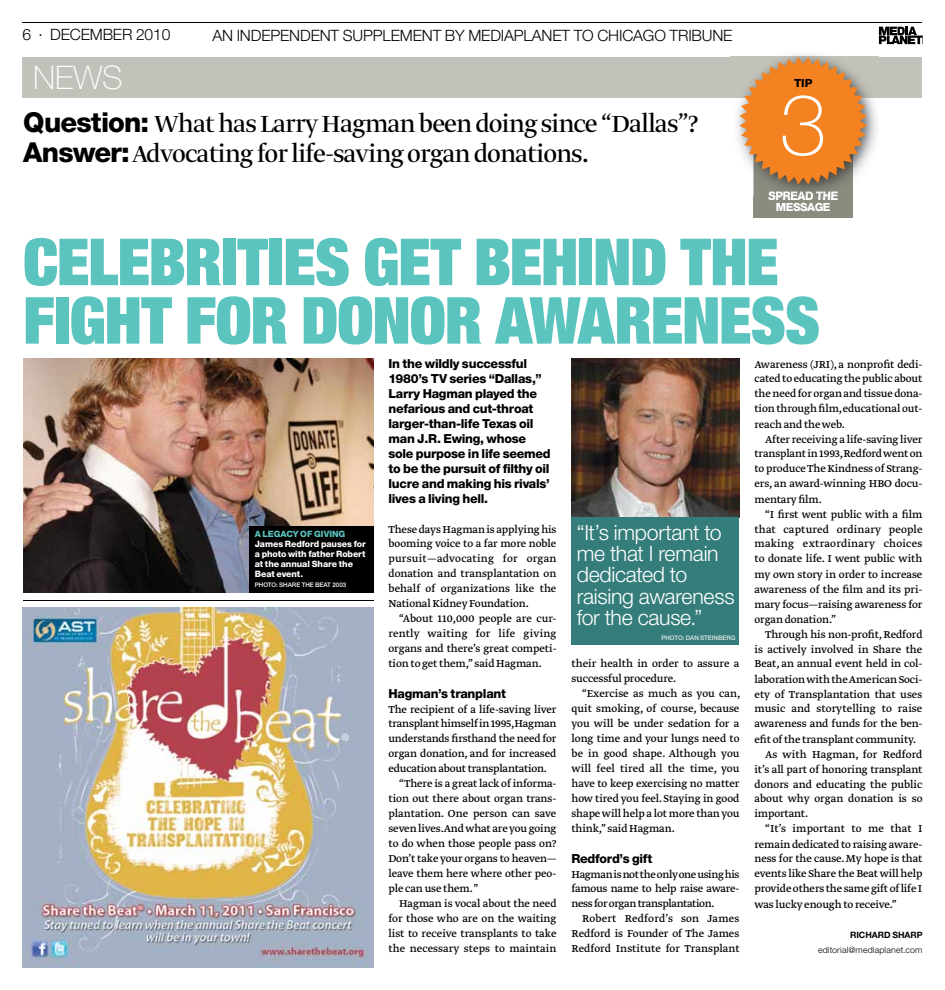
<style>
.page{position:relative;width:945px;height:990px;background:#fff}
.page>*{position:absolute;margin:0;border:0;box-sizing:border-box;transform-origin:0 0}
.t1{font:100 85px "Helvetica Neue MP Pro";color:#fff}
.t2{font:900 condensed 65px/58.5px "Helvetica Neue MP Pro";letter-spacing:-.015em;color:#5bc4bf}
.t3{font:100 32.5px "Helvetica Neue MP Pro";color:#fff}
.t4{font:27.5px/30px "Greta Display Pro";letter-spacing:-.015em;color:#000}
.t5{font:300 21.25px/21.2px "Helvetica Neue MP Pro";letter-spacing:-.015em;color:#fff}
.t6{font:300 15.62px "Helvetica Neue MP Pro";letter-spacing:-.01em;color:#000}
.t7{font:800 12.5px/15px "Helvetica Neue MP Pro";letter-spacing:-.02em;color:#000}
.t8{font:11.88px/15px "Greta Text Pro";letter-spacing:-.01em;color:#000;text-align:justify}
.t9{font:11.88px "Greta Text Pro";letter-spacing:.01em;color:#000}
.t10{font:800 11.25px/11.2px "Helvetica Neue MP Pro";letter-spacing:-.04em;color:#fff;text-align:center}
.t11{font:800 11.25px "Helvetica Neue MP Pro";color:#000}
.t12{font:800 8.75px/10px "Helvetica Neue MP Pro";letter-spacing:-.01em;color:#fff}
.t13{font:300 8.75px "Helvetica Neue MP Pro";letter-spacing:.02em;color:#000}
.t14{font:800 8.75px "Helvetica Neue MP Pro";letter-spacing:-.015em;color:#5bc4bf}
.t15{font:700 8.75px "Helvetica Neue MP Pro";letter-spacing:-.005em;color:#000}
.t16{font:500 6.25px "Helvetica Neue MP Pro";letter-spacing:-.005em;color:#fff}
.t17{font:500 6.25px "Helvetica Neue MP Pro";letter-spacing:-.005em;color:#e2ecea}
.s1{font-family:"Helvetica Neue MP Pro";font-weight:800}
</style>
<div class="page">
<hr style="left:22px;top:22px;width:900px;height:1px;background:#000">
<svg style="left:879px;top:27px;width:43px;height:17px"></svg>
<div style="left:22px;top:57px;width:900px;height:40px;background:#c2c2ba"></div>
<img style="left:22px;top:608px;width:351px;height:359px">
<div style="left:754px;top:118px;width:99px;height:100px;background:#8b8b80"></div>
<img style="left:731px;top:54px;width:148px;height:142px">
<img style="left:731px;top:57px;width:148px;height:41px">
<img style="left:754px;top:185px;width:99px;height:11px">
<img style="left:769px;top:191px;width:69px;height:5px">
<svg style="left:739px;top:57px;width:128px;height:128px"></svg>
<img style="left:572px;top:359px;width:168px;height:159px">
<img style="left:23px;top:359px;width:350px;height:233px">
<div style="left:249px;top:526px;width:124px;height:67px;background:#000"></div>
<hr style="left:23px;top:600px;width:350px;height:1px;background:#000">
<div style="left:572px;top:518px;width:167px;height:127px;background:#347d7a"></div>
<h3 class="t6" style="left:22px;top:25px;width:149px">6 · DECEMBER 2010</h3>
<h3 class="t6" style="left:212px;top:26px;width:522px">AN INDEPENDENT SUPPLEMENT BY MEDIAPLANET TO CHICAGO TRIBUNE</h3>
<h3 class="t3" style="left:33px;top:58px;width:91px">NEWS</h3>
<h3 class="t4" style="left:23px;top:110px;width:676px"><span class="s1">Question:</span> What has Larry Hagman been doing since “Dallas”?<br><span class="s1">Answer:</span> Advocating for life-saving organ donations.</h3>
<p class="t11" style="left:794px;top:77px;width:20px">TIP</p>
<h1 class="t1" style="left:780px;top:74px;width:49px">3</h1>
<p class="t10" style="left:768px;top:190px;width:71px">SPREAD THE<br>MESSAGE</p>
<h2 class="t2" style="left:23px;top:230px;width:798px">CELEBRITIES GET BEHIND THE<br>FIGHT FOR DONOR AWARENESS</h2>
<p class="t14" style="left:255px;top:529px;width:92px">A LEGACY OF GIVING</p>
<p class="t12" style="left:255px;top:539px;width:113px">James Redford pauses for a photo with father Robert at the annual Share the<br>Beat event.</p>
<p class="t16" style="left:255px;top:581px;width:93px">PHOTO: SHARE THE BEAT 2003</p>
<p class="t7" style="left:388px;top:356px;width:164px">In the wildly successful<br>1980’s TV series “Dallas,”<br>Larry Hagman played the nefarious and cut-throat larger-than-life Texas oil man J.R. Ewing, whose sole purpose in life seemed to be the pursuit of filthy oil lucre and making his rivals’ lives a living hell.</p>
<p class="t8" style="left:388px;top:522px;width:170px">These days Hagman is applying his booming voice to a far more noble pursuit—advocating for organ donation and transplantation on behalf of organizations like the National Kidney Foundation.</p>
<p class="t8" style="left:388px;top:612px;width:170px;text-indent:11px">“About 110,000 people are cur&shy;rently waiting for life giving organs and there’s great competi&shy;tion to get them,” said Hagman.</p>
<p class="t7" style="left:388px;top:686px;width:119px">Hagman’s tranplant</p>
<p class="t8" style="left:388px;top:702px;width:170px">The recipient of a life-saving liver</p>
<p class="t8" style="left:388px;top:717px;width:170px">transplant himself in 1995,Hagman</p>
<p class="t8" style="left:388px;top:732px;width:170px">understands firsthand the need for</p>
<p class="t8" style="left:388px;top:747px;width:169px">organ donation, and for increased</p>
<p class="t8" style="left:388px;top:762px;width:160px">education about transplantation.</p>
<p class="t8" style="left:399px;top:777px;width:159px">“There is a great lack of informa-</p>
<p class="t8" style="left:388px;top:792px;width:169px">tion out there about organ trans-</p>
<p class="t8" style="left:388px;top:807px;width:169px">plantation. One person can save</p>
<p class="t8" style="left:388px;top:822px;width:170px">seven lives.And what are you going</p>
<p class="t8" style="left:388px;top:837px;width:169px">to do when those people pass on?</p>
<p class="t8" style="left:388px;top:852px;width:169px">Don’t take your organs to heaven—</p>
<p class="t8" style="left:388px;top:867px;width:170px">leave them here where other peo-</p>
<p class="t8" style="left:388px;top:882px;width:91px">ple can use them.”</p>
<p class="t8" style="left:399px;top:897px;width:159px">Hagman is vocal about the need</p>
<p class="t8" style="left:388px;top:912px;width:170px">for those who are on the waiting</p>
<p class="t8" style="left:388px;top:927px;width:170px">list to receive transplants to take</p>
<p class="t8" style="left:388px;top:942px;width:169px">the necessary steps to maintain</p>
<h3 class="t5" style="left:577px;top:521px;width:159px">“It’s important to me that I remain dedicated to raising awareness for the cause.”</h3>
<p class="t17" style="left:661px;top:634px;width:76px">PHOTO: DAN STEINBERG</p>
<p class="t8" style="left:572px;top:657px;width:169px">their health in order to assure a successful procedure.</p>
<p class="t8" style="left:572px;top:687px;width:171px;text-indent:11px">“Exercise as much as you can, quit smoking, of course, because you will be under sedation for a long time and your lungs need to be in good shape. Although you will feel tired all the time, you have to keep exercising no matter how tired you feel. Staying in good shape will help a lot more than you think,” said Hagman.</p>
<p class="t7" style="left:572px;top:851px;width:82px">Redford’s gift</p>
<p class="t8" style="left:572px;top:867px;width:170px">Hagman is not the only one using his famous name to help raise aware&shy;ness for organ transplantation.</p>
<p class="t8" style="left:572px;top:912px;width:170px;text-indent:11px">Robert Redford’s son James Redford is Founder of The James Redford Institute for Transplant</p>
<p class="t8" style="left:754px;top:357px;width:169px">Awareness (JRI), a nonprofit dedi&shy;cated to educating the public about the need for organ and tissue dona&shy;tion through film,educational out&shy;reach and the web.</p>
<p class="t8" style="left:754px;top:432px;width:170px;text-indent:11px">After receiving a life-saving liver transplant in 1993,Redford went on to produce The Kindness of Strang&shy;ers, an award-winning HBO docu&shy;mentary film.</p>
<p class="t8" style="left:754px;top:507px;width:170px;text-indent:11px">“I first went public with a film that captured ordinary people making extraordinary choices to donate life. I went public with my own story in order to increase awareness of the film and its pri&shy;mary focus—raising awareness for organ donation.”</p>
<p class="t8" style="left:765px;top:627px;width:159px">Through his non-profit, Redford</p>
<p class="t8" style="left:754px;top:642px;width:169px">is actively involved in Share the</p>
<p class="t8" style="left:754px;top:657px;width:170px">Beat, an annual event held in col-</p>
<p class="t8" style="left:754px;top:672px;width:170px">laboration with the American Soci-</p>
<p class="t8" style="left:754px;top:687px;width:169px">ety of Transplantation that uses</p>
<p class="t8" style="left:754px;top:702px;width:169px">music and storytelling to raise</p>
<p class="t8" style="left:754px;top:717px;width:169px">awareness and funds for the ben-</p>
<p class="t8" style="left:754px;top:732px;width:163px">efit of the transplant community.</p>
<p class="t8" style="left:765px;top:747px;width:159px">As with Hagman, for Redford</p>
<p class="t8" style="left:754px;top:762px;width:169px">it’s all part of honoring transplant</p>
<p class="t8" style="left:754px;top:777px;width:169px">donors and educating the public</p>
<p class="t8" style="left:754px;top:792px;width:170px">about why organ donation is so</p>
<p class="t8" style="left:754px;top:807px;width:55px">important.</p>
<p class="t9" style="left:765px;top:822px;width:159px">“It’s important to me that I</p>
<p class="t8" style="left:754px;top:837px;width:169px">remain dedicated to raising aware-</p>
<p class="t8" style="left:754px;top:852px;width:169px">ness for the cause. My hope is that</p>
<p class="t8" style="left:754px;top:867px;width:170px">events like Share the Beat will help</p>
<p class="t8" style="left:754px;top:882px;width:169px">provide others the same gift of life I</p>
<p class="t8" style="left:754px;top:897px;width:144px">was lucky enough to receive.”</p>
<p class="t15" style="left:850px;top:929px;width:74px">RICHARD SHARP</p>
<p class="t13" style="left:818px;top:944px;width:106px">editorial@mediaplanet.com</p>
</div>
